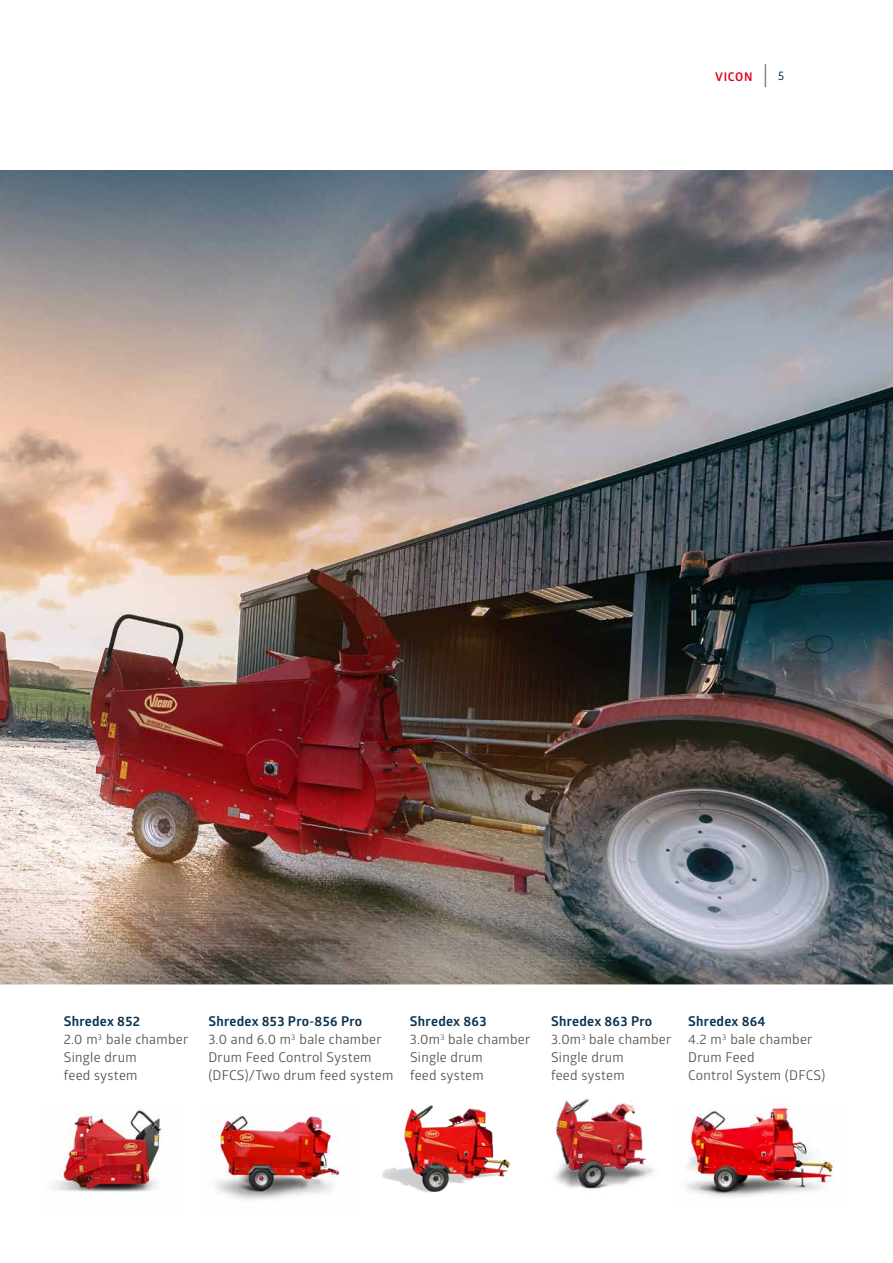
<style>
.page{position:relative;width:893px;height:1263px;background:#fff}
.page>*{position:absolute;margin:0;border:0;box-sizing:border-box;transform-origin:0 0}
.t1{font:13.5px/18px "Glober";letter-spacing:.02em;color:#575756}
.t2{font:700 12px "Glober";letter-spacing:.06em;color:#e40421}
.t3{font:12px "Ruda";color:#0b3451}
.s1{font-weight:700;color:#0b3451}
</style>
<div class="page">
<img style="left:0;top:170px;width:893px;height:814px">
<img style="left:214px;top:1115px;width:126px;height:85px">
<img style="left:685px;top:1107px;width:149px;height:90px">
<img style="left:382px;top:1105px;width:128px;height:88px">
<img style="left:554px;top:1098px;width:100px;height:91px">
<img style="left:53px;top:1109px;width:110px;height:85px">
<svg style="left:765px;top:64px;width:1px;height:23px"></svg>
<p class="t2" style="left:715px;top:68px;width:39px">VICON</p>
<p class="t3" style="left:778px;top:70px;width:8px">5</p>
<p class="t1" style="left:64px;top:1012px;width:126px"><span class="s1">Shredex 852<br></span>2.0 m<sup>3</sup> bale chamber<br>Single drum<br>feed system</p>
<p class="t1" style="left:208px;top:1012px;width:187px"><span class="s1">Shredex 853 Pro-856 Pro<br></span>3.0 and 6.0 m<sup>3</sup> bale chamber<br>Drum Feed Control System (DFCS)/Two drum feed system</p>
<p class="t1" style="left:410px;top:1012px;width:122px"><span class="s1">Shredex 863<br></span>3.0m<sup>3</sup> bale chamber<br>Single drum<br>feed system</p>
<p class="t1" style="left:551px;top:1012px;width:122px"><span class="s1">Shredex 863 Pro<br></span>3.0m<sup>3</sup> bale chamber<br>Single drum<br>feed system</p>
<p class="t1" style="left:688px;top:1012px;width:139px"><span class="s1">Shredex 864<br></span>4.2 m<sup>3</sup> bale chamber<br>Drum Feed<br>Control System (DFCS)</p>
</div>
